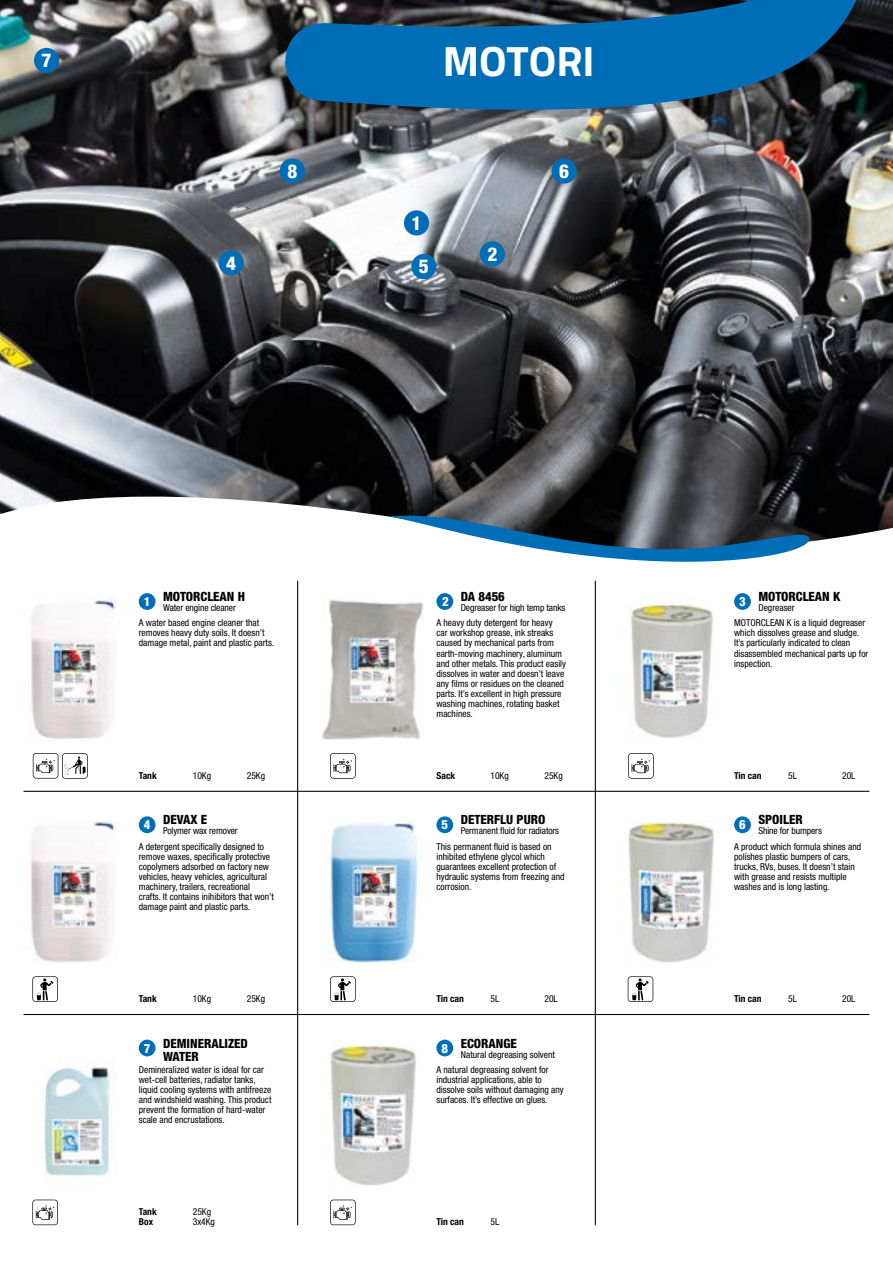
<style>
.page{position:relative;width:893px;height:1263px;background:#fff}
.page>*{position:absolute;margin:0;border:0;box-sizing:border-box;transform-origin:0 0}
.t1{font:700 42.45px "Titillium";color:#fff}
.t2{font:800 condensed 19.05px "Helvetica Neue LT Std";color:#fff}
.t3{font:800 condensed 12.75px/13.5px "Helvetica Neue LT Std";color:#000}
.t4{font:800 condensed 12.75px "Helvetica Neue LT Std";color:#fff}
.t5{font:condensed 9.6px/10.1px "Helvetica Neue LT Std";color:#000}
.t6{font:700 condensed 9.6px "Helvetica Neue LT Std";color:#000}
</style>
<div class="page">
<img style="left:0;top:0;width:893px;height:542px">
<img style="left:286px;top:0;width:607px;height:154px">
<svg style="left:271px;top:0;width:619px;height:144px;background:#265c81"></svg>
<svg style="left:389px;top:510px;width:420px;height:52px"></svg>
<hr style="left:24px;top:1014px;width:845px;height:1px;background:#000">
<hr style="left:297px;top:581px;width:1px;height:644px;background:#000">
<hr style="left:595px;top:581px;width:1px;height:644px;background:#000">
<hr style="left:24px;top:791px;width:845px;height:1px;background:#000">
<div style="left:404px;top:210px;width:25px;height:25px;background:#006eb7;border-radius:50%"></div>
<div style="left:480px;top:241px;width:25px;height:26px;background:#006eb7;border-radius:50%"></div>
<img style="left:630px;top:599px;width:84px;height:139px">
<div style="left:139px;top:593px;width:17px;height:17px;background:#006eb7;border-radius:50%"></div>
<div style="left:436px;top:593px;width:17px;height:17px;background:#006eb7;border-radius:50%"></div>
<div style="left:734px;top:593px;width:17px;height:17px;background:#006eb7;border-radius:50%"></div>
<div style="left:139px;top:816px;width:17px;height:17px;background:#006eb7;border-radius:50%"></div>
<div style="left:436px;top:816px;width:17px;height:17px;background:#006eb7;border-radius:50%"></div>
<div style="left:734px;top:816px;width:17px;height:17px;background:#006eb7;border-radius:50%"></div>
<div style="left:139px;top:1040px;width:17px;height:16px;background:#006eb7;border-radius:50%"></div>
<div style="left:436px;top:1040px;width:17px;height:16px;background:#006eb7;border-radius:50%"></div>
<img style="left:30px;top:820px;width:88px;height:142px">
<svg style="left:32px;top:976px;width:26px;height:26px"></svg>
<img style="left:44px;top:1067px;width:72px;height:109px">
<svg style="left:32px;top:1199px;width:26px;height:26px"></svg>
<svg style="left:330px;top:1199px;width:26px;height:26px"></svg>
<img style="left:31px;top:598px;width:86px;height:141px">
<img style="left:322px;top:599px;width:102px;height:140px">
<svg style="left:330px;top:753px;width:26px;height:26px"></svg>
<svg style="left:628px;top:753px;width:26px;height:26px"></svg>
<svg style="left:33px;top:753px;width:55px;height:26px"></svg>
<img style="left:329px;top:820px;width:89px;height:142px">
<svg style="left:330px;top:976px;width:26px;height:26px"></svg>
<img style="left:628px;top:822px;width:86px;height:140px">
<svg style="left:628px;top:976px;width:25px;height:26px"></svg>
<div style="left:411px;top:254px;width:25px;height:25px;background:#006eb7;border-radius:50%"></div>
<div style="left:219px;top:250px;width:25px;height:25px;background:#006eb7;border-radius:50%"></div>
<div style="left:552px;top:158px;width:25px;height:26px;background:#006eb7;border-radius:50%"></div>
<img style="left:330px;top:1045px;width:86px;height:140px">
<div style="left:34px;top:48px;width:25px;height:25px;background:#006eb7;border-radius:50%"></div>
<div style="left:280px;top:158px;width:25px;height:26px;background:#006eb7;border-radius:50%"></div>
<h2 class="t2" style="left:42px;top:49px;width:11px">7</h2>
<h1 class="t1" style="left:443px;top:29px;width:153px">MOTORI</h1>
<h2 class="t2" style="left:287px;top:159px;width:11px">8</h2>
<h2 class="t2" style="left:412px;top:211px;width:11px">1</h2>
<h2 class="t2" style="left:226px;top:251px;width:11px">4</h2>
<h2 class="t2" style="left:419px;top:255px;width:11px">5</h2>
<h2 class="t2" style="left:487px;top:242px;width:11px">2</h2>
<h2 class="t2" style="left:559px;top:159px;width:11px">6</h2>
<h3 class="t3" style="left:163px;top:589px;width:84px">MOTORCLEAN H</h3>
<p class="t5" style="left:163px;top:603px;width:74px">Water engine cleaner</p>
<h3 class="t3" style="left:461px;top:589px;width:46px">DA 8456</h3>
<p class="t5" style="left:461px;top:603px;width:106px">Degreaser for high temp tanks</p>
<h3 class="t4" style="left:144px;top:594px;width:8px">1</h3>
<h3 class="t4" style="left:442px;top:594px;width:8px">2</h3>
<h3 class="t4" style="left:739px;top:594px;width:8px">3</h3>
<h3 class="t3" style="left:758px;top:589px;width:84px">MOTORCLEAN K</h3>
<p class="t5" style="left:758px;top:603px;width:38px">Degreaser</p>
<p class="t5" style="left:139px;top:618px;width:137px">A water based engine cleaner that removes heavy duty soils. It doesn’t damage metal, paint and plastic parts.</p>
<p class="t5" style="left:436px;top:618px;width:131px">A heavy duty detergent for heavy car workshop grease, ink streaks caused by mechanical parts from earth-moving machinery, aluminum and other metals. This product easily dissolves in water and doesn’t leave any films or residues on the cleaned parts. It’s excellent in high pressure washing machines, rotating basket machines.</p>
<p class="t5" style="left:734px;top:618px;width:136px">MOTORCLEAN K is a liquid degreaser which dissolves grease and sludge.<br>It’s particularly indicated to clean disassembled mechanical parts up for inspection.</p>
<p class="t6" style="left:139px;top:769px;width:20px">Tank</p>
<p class="t5" style="left:193px;top:770px;width:20px">10Kg</p>
<p class="t5" style="left:247px;top:770px;width:20px">25Kg</p>
<p class="t6" style="left:436px;top:769px;width:20px">Sack</p>
<p class="t5" style="left:490px;top:770px;width:20px">10Kg</p>
<p class="t5" style="left:544px;top:770px;width:20px">25Kg</p>
<p class="t6" style="left:734px;top:769px;width:29px">Tin can</p>
<p class="t5" style="left:788px;top:770px;width:10px">5L</p>
<p class="t5" style="left:842px;top:770px;width:15px">20L</p>
<h3 class="t3" style="left:461px;top:813px;width:86px">DETERFLU PURO</h3>
<p class="t5" style="left:461px;top:826px;width:100px">Permanent fluid for radiators</p>
<h3 class="t3" style="left:163px;top:813px;width:46px">DEVAX E</h3>
<p class="t5" style="left:163px;top:826px;width:76px">Polymer wax remover</p>
<h3 class="t4" style="left:144px;top:817px;width:8px">4</h3>
<h3 class="t4" style="left:441px;top:817px;width:8px">5</h3>
<h3 class="t4" style="left:739px;top:817px;width:8px">6</h3>
<h3 class="t3" style="left:758px;top:813px;width:46px">SPOILER</h3>
<p class="t5" style="left:758px;top:826px;width:65px">Shine for bumpers</p>
<p class="t5" style="left:139px;top:841px;width:137px">A detergent specifically designed to remove waxes, specifically protective copolymers adsorbed on factory new vehicles, heavy vehicles, agricultural machinery, trailers, recreational crafts. It contains inihibitors that won’t damage paint and plastic parts.</p>
<p class="t6" style="left:139px;top:993px;width:20px">Tank</p>
<p class="t5" style="left:193px;top:993px;width:20px">10Kg</p>
<p class="t5" style="left:247px;top:993px;width:20px">25Kg</p>
<p class="t5" style="left:436px;top:841px;width:130px">This permanent fluid is based on inhibited ethylene glycol which guarantees excellent protection of hydraulic systems from freezing and corrosion.</p>
<p class="t6" style="left:436px;top:993px;width:29px">Tin can</p>
<p class="t5" style="left:490px;top:993px;width:10px">5L</p>
<p class="t5" style="left:544px;top:993px;width:15px">20L</p>
<h3 class="t3" style="left:163px;top:1036px;width:86px">DEMINERALIZED<br>WATER</h3>
<h3 class="t4" style="left:144px;top:1040px;width:8px">7</h3>
<h3 class="t4" style="left:441px;top:1040px;width:8px">8</h3>
<h3 class="t3" style="left:461px;top:1036px;width:58px">ECORANGE</h3>
<p class="t5" style="left:461px;top:1049px;width:96px">Natural degreasing solvent</p>
<p class="t5" style="left:139px;top:1064px;width:134px">Demineralized water is ideal for car wet-cell batteries, radiator tanks, liquid cooling systems with antifreeze and windshield washing. This product prevent the formation of hard-water scale and encrustations.</p>
<p class="t6" style="left:139px;top:1206px;width:20px">Tank</p>
<p class="t5" style="left:193px;top:1206px;width:20px">25Kg</p>
<p class="t6" style="left:139px;top:1216px;width:16px">Box</p>
<p class="t5" style="left:193px;top:1217px;width:24px">3x4Kg</p>
<p class="t5" style="left:436px;top:1064px;width:129px">A natural degreasing solvent for industrial applications, able to dissolve soils without damaging any surfaces. It’s effective on glues.</p>
<p class="t6" style="left:436px;top:1216px;width:29px">Tin can</p>
<p class="t5" style="left:490px;top:1217px;width:10px">5L</p>
<p class="t5" style="left:734px;top:841px;width:129px">A product which formula shines and polishes plastic bumpers of cars, trucks, RVs, buses. It doesn’t stain with grease and resists multiple washes and is long lasting.</p>
<p class="t6" style="left:734px;top:993px;width:29px">Tin can</p>
<p class="t5" style="left:788px;top:993px;width:10px">5L</p>
<p class="t5" style="left:842px;top:993px;width:15px">20L</p>
</div>
